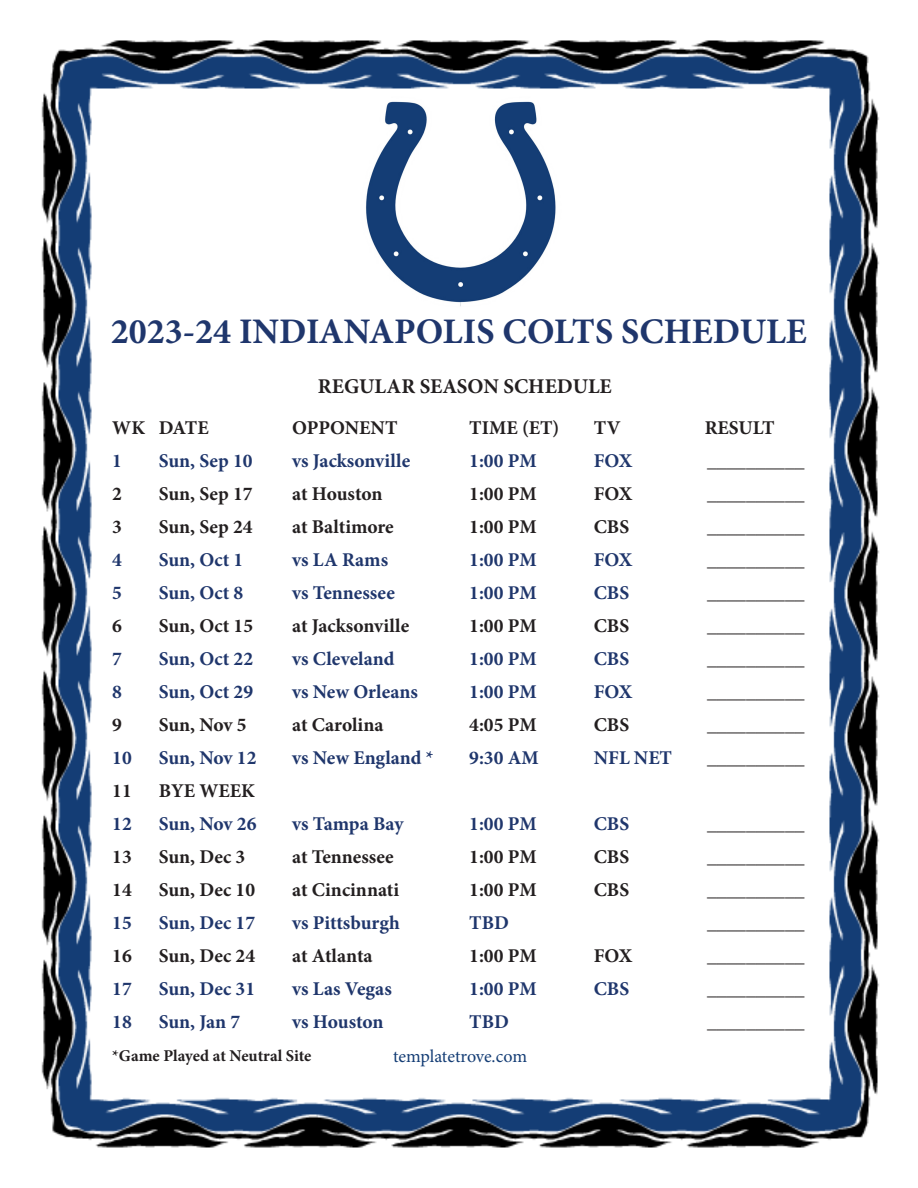
<style>
.page{position:relative;width:918px;height:1188px;background:#fff}
.page>*{position:absolute;margin:0;border:0;box-sizing:border-box;transform-origin:0 0}
.t1{font:700 36px "Minion Pro";color:#1f366c}
.t2{font:700 21px "Minion Pro";color:#231f20}
.t3{font:700 19.5px "Minion Pro";color:#231f20}
.t4{font:700 19.5px "Minion Pro";color:#1f366c}
.t5{font:18px "Minion Pro";letter-spacing:-.005em;color:#143d75}
.t6{font:700 16.5px "Minion Pro";letter-spacing:-.005em;color:#231f20}
</style>
<div class="page">
<img style="left:41px;top:40px;width:839px;height:1108px">
<img style="left:355px;top:97px;width:208px;height:211px">
<p class="t1" style="left:111px;top:306px;width:697px">2023-24 INDIANAPOLIS COLTS SCHEDULE</p>
<p class="t2" style="left:318px;top:372px;width:295px">REGULAR SEASON SCHEDULE</p>
<p class="t3" style="left:112px;top:414px;width:98px">WK DATE</p>
<p class="t3" style="left:292px;top:414px;width:107px">OPPONENT</p>
<p class="t3" style="left:469px;top:414px;width:92px">TIME (ET)</p>
<p class="t3" style="left:594px;top:414px;width:28px">TV</p>
<p class="t3" style="left:705px;top:414px;width:71px">RESULT</p>
<p class="t4" style="left:112px;top:447px;width:11px">1</p>
<p class="t4" style="left:159px;top:447px;width:95px">Sun, Sep 10</p>
<p class="t4" style="left:292px;top:447px;width:119px">vs Jacksonville</p>
<p class="t4" style="left:469px;top:447px;width:69px">1:00 PM</p>
<p class="t4" style="left:594px;top:447px;width:40px">FOX</p>
<p class="t3" style="left:707px;top:447px;width:99px">__________</p>
<p class="t3" style="left:112px;top:480px;width:11px">2</p>
<p class="t3" style="left:159px;top:480px;width:95px">Sun, Sep 17</p>
<p class="t3" style="left:292px;top:480px;width:92px">at Houston</p>
<p class="t3" style="left:469px;top:480px;width:69px">1:00 PM</p>
<p class="t3" style="left:594px;top:480px;width:40px">FOX</p>
<p class="t3" style="left:707px;top:480px;width:99px">__________</p>
<p class="t3" style="left:112px;top:513px;width:11px">3</p>
<p class="t3" style="left:159px;top:513px;width:95px">Sun, Sep 24</p>
<p class="t3" style="left:292px;top:513px;width:103px">at Baltimore</p>
<p class="t3" style="left:469px;top:513px;width:69px">1:00 PM</p>
<p class="t3" style="left:594px;top:513px;width:37px">CBS</p>
<p class="t3" style="left:707px;top:513px;width:99px">__________</p>
<p class="t4" style="left:112px;top:546px;width:11px">4</p>
<p class="t4" style="left:159px;top:546px;width:86px">Sun, Oct 1</p>
<p class="t4" style="left:292px;top:546px;width:97px">vs LA Rams</p>
<p class="t4" style="left:469px;top:546px;width:69px">1:00 PM</p>
<p class="t4" style="left:594px;top:546px;width:40px">FOX</p>
<p class="t3" style="left:707px;top:546px;width:99px">__________</p>
<p class="t4" style="left:112px;top:579px;width:11px">5</p>
<p class="t4" style="left:159px;top:579px;width:86px">Sun, Oct 8</p>
<p class="t4" style="left:292px;top:579px;width:104px">vs Tennessee</p>
<p class="t4" style="left:469px;top:579px;width:69px">1:00 PM</p>
<p class="t4" style="left:594px;top:579px;width:37px">CBS</p>
<p class="t3" style="left:707px;top:579px;width:99px">__________</p>
<p class="t3" style="left:112px;top:612px;width:11px">6</p>
<p class="t3" style="left:159px;top:612px;width:96px">Sun, Oct 15</p>
<p class="t3" style="left:292px;top:612px;width:118px">at Jacksonville</p>
<p class="t3" style="left:469px;top:612px;width:69px">1:00 PM</p>
<p class="t3" style="left:594px;top:612px;width:37px">CBS</p>
<p class="t3" style="left:707px;top:612px;width:99px">__________</p>
<p class="t4" style="left:112px;top:645px;width:11px">7</p>
<p class="t4" style="left:159px;top:645px;width:96px">Sun, Oct 22</p>
<p class="t4" style="left:292px;top:645px;width:104px">vs Cleveland</p>
<p class="t4" style="left:469px;top:645px;width:69px">1:00 PM</p>
<p class="t4" style="left:594px;top:645px;width:37px">CBS</p>
<p class="t3" style="left:707px;top:645px;width:99px">__________</p>
<p class="t4" style="left:112px;top:678px;width:11px">8</p>
<p class="t4" style="left:159px;top:678px;width:96px">Sun, Oct 29</p>
<p class="t4" style="left:292px;top:678px;width:127px">vs New Orleans</p>
<p class="t4" style="left:469px;top:678px;width:69px">1:00 PM</p>
<p class="t4" style="left:594px;top:678px;width:40px">FOX</p>
<p class="t3" style="left:707px;top:678px;width:99px">__________</p>
<p class="t3" style="left:112px;top:711px;width:11px">9</p>
<p class="t3" style="left:159px;top:711px;width:89px">Sun, Nov 5</p>
<p class="t3" style="left:292px;top:711px;width:93px">at Carolina</p>
<p class="t3" style="left:469px;top:711px;width:69px">4:05 PM</p>
<p class="t3" style="left:594px;top:711px;width:37px">CBS</p>
<p class="t3" style="left:707px;top:711px;width:99px">__________</p>
<p class="t4" style="left:112px;top:744px;width:21px">10</p>
<p class="t4" style="left:159px;top:744px;width:99px">Sun, Nov 12</p>
<p class="t4" style="left:292px;top:744px;width:143px">vs New England *</p>
<p class="t4" style="left:469px;top:744px;width:71px">9:30 AM</p>
<p class="t4" style="left:594px;top:744px;width:80px">NFL NET</p>
<p class="t3" style="left:707px;top:744px;width:99px">__________</p>
<p class="t3" style="left:112px;top:777px;width:21px">11</p>
<p class="t3" style="left:159px;top:777px;width:98px">BYE WEEK</p>
<p class="t4" style="left:112px;top:810px;width:21px">12</p>
<p class="t4" style="left:159px;top:810px;width:99px">Sun, Nov 26</p>
<p class="t4" style="left:292px;top:810px;width:113px">vs Tampa Bay</p>
<p class="t4" style="left:469px;top:810px;width:69px">1:00 PM</p>
<p class="t4" style="left:594px;top:810px;width:37px">CBS</p>
<p class="t3" style="left:707px;top:810px;width:99px">__________</p>
<p class="t3" style="left:112px;top:843px;width:21px">13</p>
<p class="t3" style="left:159px;top:843px;width:88px">Sun, Dec 3</p>
<p class="t3" style="left:292px;top:843px;width:103px">at Tennessee</p>
<p class="t3" style="left:469px;top:843px;width:69px">1:00 PM</p>
<p class="t3" style="left:594px;top:843px;width:37px">CBS</p>
<p class="t3" style="left:707px;top:843px;width:99px">__________</p>
<p class="t3" style="left:112px;top:876px;width:21px">14</p>
<p class="t3" style="left:159px;top:876px;width:98px">Sun, Dec 10</p>
<p class="t3" style="left:292px;top:876px;width:108px">at Cincinnati</p>
<p class="t3" style="left:469px;top:876px;width:69px">1:00 PM</p>
<p class="t3" style="left:594px;top:876px;width:37px">CBS</p>
<p class="t3" style="left:707px;top:876px;width:99px">__________</p>
<p class="t4" style="left:112px;top:909px;width:21px">15</p>
<p class="t4" style="left:159px;top:909px;width:98px">Sun, Dec 17</p>
<p class="t4" style="left:292px;top:909px;width:109px">vs Pittsburgh</p>
<p class="t4" style="left:469px;top:909px;width:41px">TBD</p>
<p class="t3" style="left:707px;top:909px;width:99px">__________</p>
<p class="t3" style="left:112px;top:942px;width:21px">16</p>
<p class="t3" style="left:159px;top:942px;width:98px">Sun, Dec 24</p>
<p class="t3" style="left:292px;top:942px;width:82px">at Atlanta</p>
<p class="t3" style="left:469px;top:942px;width:69px">1:00 PM</p>
<p class="t3" style="left:594px;top:942px;width:40px">FOX</p>
<p class="t3" style="left:707px;top:942px;width:99px">__________</p>
<p class="t4" style="left:112px;top:975px;width:21px">17</p>
<p class="t4" style="left:159px;top:975px;width:98px">Sun, Dec 31</p>
<p class="t4" style="left:292px;top:975px;width:101px">vs Las Vegas</p>
<p class="t4" style="left:469px;top:975px;width:69px">1:00 PM</p>
<p class="t4" style="left:594px;top:975px;width:37px">CBS</p>
<p class="t3" style="left:707px;top:975px;width:99px">__________</p>
<p class="t4" style="left:112px;top:1008px;width:21px">18</p>
<p class="t4" style="left:159px;top:1008px;width:83px">Sun, Jan 7</p>
<p class="t4" style="left:292px;top:1008px;width:93px">vs Houston</p>
<p class="t4" style="left:469px;top:1008px;width:41px">TBD</p>
<p class="t3" style="left:707px;top:1008px;width:99px">__________</p>
<p class="t6" style="left:112px;top:1044px;width:201px">*Game Played at Neutral Site</p>
<p class="t5" style="left:393px;top:1044px;width:136px">templatetrove.com</p>
</div>
